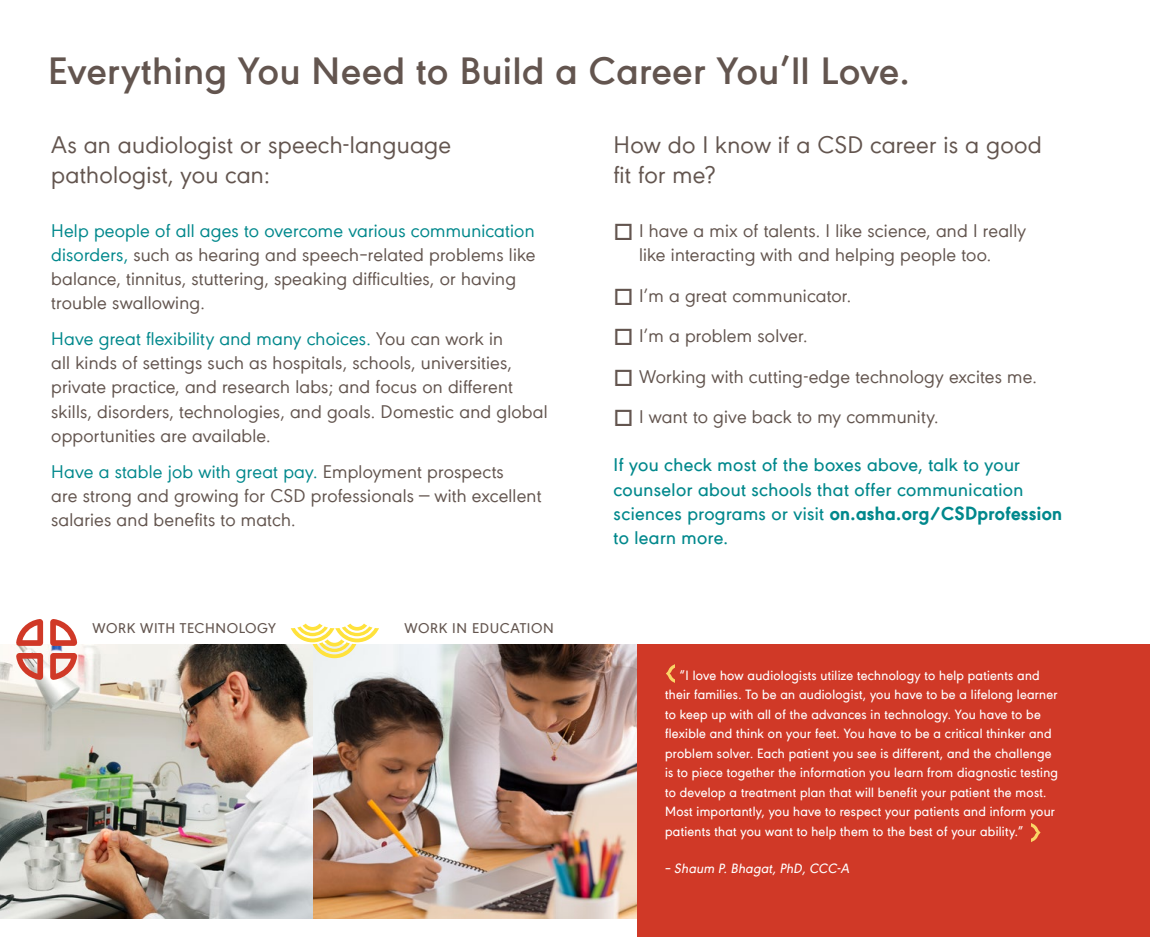
<style>
.page{position:relative;width:1150px;height:937px;background:#fff}
.page>*{position:absolute;margin:0;border:0;box-sizing:border-box;transform-origin:0 0}
.t1{font:600 40.5px "URW Geometric";letter-spacing:.02em;color:#63554f}
.t2{font:25.5px/30px "URW Geometric";letter-spacing:.01em;color:#63554f}
.t3{font:19.5px/24px "URW Geometric";letter-spacing:.01em;color:#63554f}
.t4{font:500 19.5px/24px "URW Geometric";letter-spacing:.02em;color:#00888c}
.t5{font:500 15px "URW Geometric";letter-spacing:.04em;color:#63554f}
.t6{font:500 14.25px/19.5px "URW Geometric";letter-spacing:.02em;color:#fff;scale:.96 1}
.t7{font:italic 500 14.25px "URW Geometric";letter-spacing:.02em;color:#fff;scale:.96 1}
.s1{color:#00888c}
.s2{font-weight:800}
</style>
<div class="page">
<img style="left:0;top:644px;width:637px;height:275px">
<div style="left:637px;top:644px;width:512px;height:293px;background:#d03927"></div>
<svg style="left:50px;top:653px;width:27px;height:27px"></svg>
<svg style="left:50px;top:619px;width:27px;height:27px"></svg>
<svg style="left:16px;top:653px;width:27px;height:27px"></svg>
<svg style="left:16px;top:619px;width:27px;height:27px"></svg>
<svg style="left:290px;top:624px;width:89px;height:34px"></svg>
<svg style="left:1031px;top:823px;width:9px;height:19px"></svg>
<svg style="left:666px;top:664px;width:8px;height:19px"></svg>
<h1 class="t1" style="left:48px;top:41px;width:862px">Everything You Need to Build a Career You’ll Love.</h1>
<h2 class="t2" style="left:51px;top:128px;width:401px">As an audiologist or speech-language pathologist, you can:</h2>
<p class="t3" style="left:51px;top:217px;width:486px"><span class="s1">Help people of all ages to overcome various communication disorders,</span> such as hearing and speech–related problems like balance, tinnitus, stuttering, speaking difficulties, or having trouble swallowing.</p>
<p class="t3" style="left:51px;top:325px;width:498px"><span class="s1">Have great flexibility and many choices.</span> You can work in<br>all kinds of settings such as hospitals, schools, universities, private practice, and research labs; and focus on different skills, disorders, technologies, and goals. Domestic and global opportunities are available.</p>
<p class="t3" style="left:51px;top:458px;width:491px"><span class="s1">Have a stable job with great pay.</span> Employment prospects<br>are strong and growing for CSD professionals — with excellent salaries and benefits to match.</p>
<p class="t5" style="left:92px;top:617px;width:185px">WORK WITH TECHNOLOGY</p>
<p class="t5" style="left:404px;top:617px;width:151px">WORK IN EDUCATION</p>
<h2 class="t2" style="left:613px;top:128px;width:429px">How do I know if a CSD career is a good fit for me?</h2>
<p class="t3" style="left:613px;top:217px;width:414px;text-align:center">□ I have a mix of talents. I like science, and I really like interacting with and helping people too.</p>
<p class="t3" style="left:613px;top:282px;width:239px">□ I’m a great communicator.</p>
<p class="t3" style="left:613px;top:322px;width:195px">□ I’m a problem solver.</p>
<p class="t3" style="left:613px;top:363px;width:424px">□ Working with cutting-edge technology excites me.</p>
<p class="t3" style="left:613px;top:403px;width:326px">□ I want to give back to my community.</p>
<p class="t4" style="left:613px;top:451px;width:450px">If you check most of the boxes above, talk to your counselor about schools that offer communication sciences programs or visit <span class="s2">on.asha.org/CSDprofession </span>to learn more.</p>
<p class="t6" style="left:665px;top:664px;width:410px;text-indent:14px">“I love how audiologists utilize technology to help patients and their families. To be an audiologist, you have to be a lifelong learner to keep up with all of the advances in technology. You have to be flexible and think on your feet. You have to be a critical thinker and problem solver. Each patient you see is different, and the challenge is to piece together the information you learn from diagnostic testing to develop a treatment plan that will benefit your patient the most.<br>Most importantly, you have to respect your patients and inform your patients that you want to help them to the best of your ability.”</p>
<p class="t7" style="left:665px;top:858px;width:194px">– Shaum P. Bhagat, PhD, CCC-A</p>
</div>
